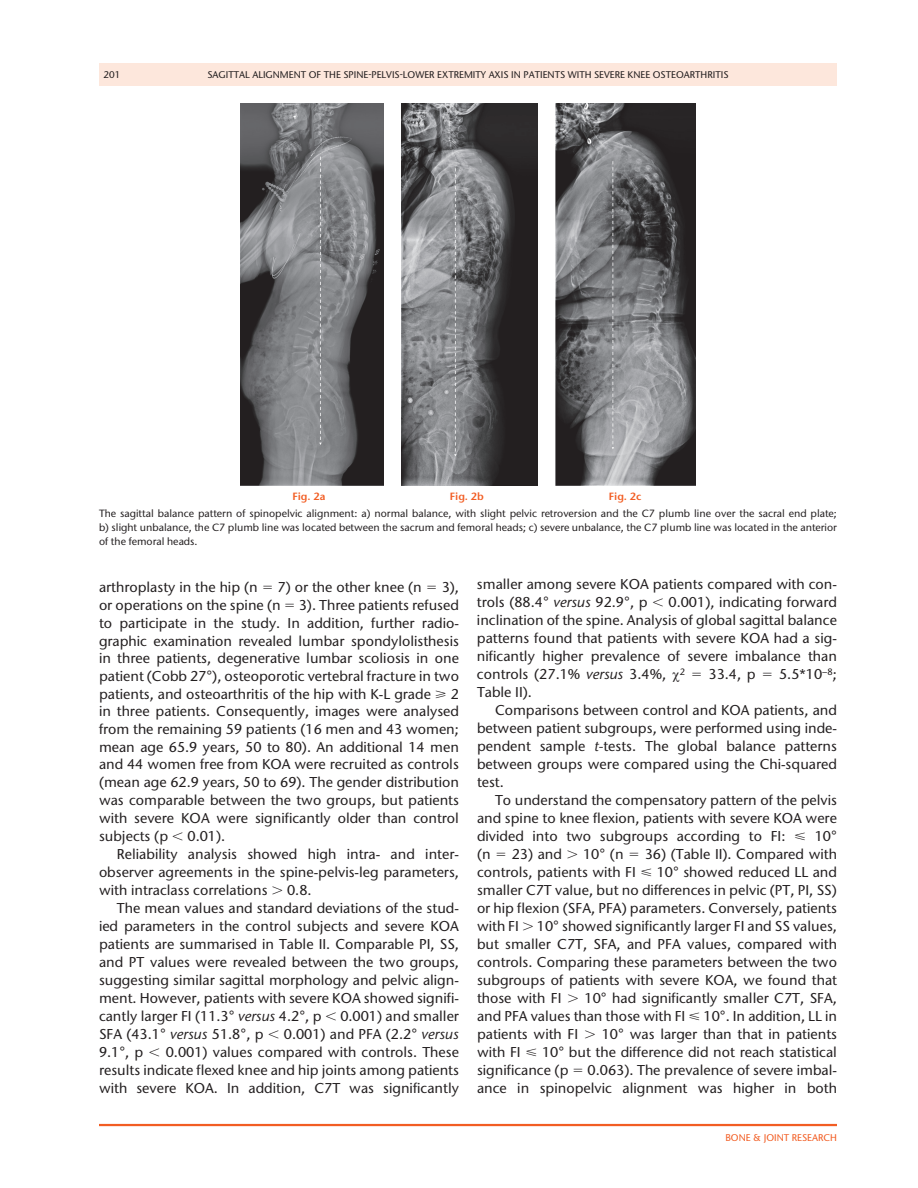
<style>
.page{position:relative;width:918px;height:1188px;background:#fff}
.page>*{position:absolute;margin:0;border:0;box-sizing:border-box;transform-origin:0 0}
.t1{font:500 14.25px/18px "Stone Sans ITC Pro";color:#231f20;text-align:justify}
.t2{font:500 10.5px/13.5px "Stone Sans ITC Pro";color:#231f20;text-align:justify}
.t3{font:600 10.5px "Stone Sans ITC Pro";color:#f25d23}
.t4{font:500 9.75px "Stone Sans ITC Pro";color:#231f20}
.t5{font:500 9.75px "Stone Sans ITC Pro";color:#f25d23}
.s1{font-style:italic}
</style>
<div class="page">
<div style="left:99px;top:63px;width:738px;height:23px;background:#fde7dc"></div>
<hr style="left:99px;top:1124px;width:738px;height:2px;background:#f25d23">
<img style="left:240px;top:104px;width:143px;height:382px">
<img style="left:401px;top:104px;width:136px;height:382px">
<img style="left:555px;top:104px;width:141px;height:382px">
<p class="t4" style="left:104px;top:68px;width:18px">201</p>
<p class="t4" style="left:207px;top:68px;width:522px">Sagittal alignment of the spine-pelvis-lower extremity axis in patients with severe knee osteoarthritis</p>
<p class="t3" style="left:292px;top:489px;width:35px">Fig. 2a</p>
<p class="t3" style="left:450px;top:489px;width:36px">Fig. 2b</p>
<p class="t3" style="left:609px;top:489px;width:34px">Fig. 2c</p>
<p class="t2" style="left:99px;top:507px;width:740px">The sagittal balance pattern of spinopelvic alignment: a) normal balance, with slight pelvic retroversion and the C7 plumb line over the sacral end plate; b) slight unbalance, the C7 plumb line was located between the sacrum and femoral heads; c) severe unbalance, the C7 plumb line was located in the anterior of the femoral heads.</p>
<p class="t1" style="left:99px;top:578px;width:160px">arthroplasty in the hip (n</p>
<p class="t1" style="left:278px;top:578px;width:146px">7) or the other knee (n</p>
<p class="t1" style="left:442px;top:578px;width:19px">3),</p>
<p class="t1" style="left:99px;top:596px;width:183px">or operations on the spine (n</p>
<p class="t1" style="left:99px;top:596px;width:362px;text-indent:200px">3). Three patients refused to participate in the study. I n addition, further radio&shy;graphic examination revealed lumbar spondylolisthesis in three patients, degenerative lumbar scoliosis in one patient (Cobb 27°), osteoporotic vertebral fracture in two patients, and osteoarthritis of the hip with K-L grade ⩾ 2 in three patients. Consequently, images were analysed from the remaining 59 patients (16 men and 43 women; mean age 65.9 years, 50 to 80). An additional 14 men and 44 women free from KOA were recruited as controls (mean age 62.9 years, 50 to 69). The gender distribution was comparable between the two groups, but patients with severe KOA were significantly older than control subjects (p</p>
<p class="t1" style="left:188px;top:827px;width:39px">0.01).</p>
<p class="t1" style="left:117px;top:845px;width:343px">Reliability analysis showed high intra- and inter-</p>
<p class="t1" style="left:99px;top:863px;width:362px">observer agreements in the spine-pelvis-leg parameters,</p>
<p class="t1" style="left:99px;top:881px;width:170px">with intraclass correlations</p>
<p class="t1" style="left:287px;top:881px;width:26px">0.8.</p>
<p class="t1" style="left:117px;top:899px;width:343px">The mean values and standard deviations of the stud-</p>
<p class="t1" style="left:99px;top:917px;width:361px">ied parameters in the control subjects and severe KOA</p>
<p class="t1" style="left:99px;top:935px;width:362px">patients are summarised in Table II . Comparable PI, SS,</p>
<p class="t1" style="left:99px;top:953px;width:362px">and PT values were revealed between the two groups,</p>
<p class="t1" style="left:99px;top:971px;width:361px">suggesting similar sagittal morphology and pelvic align-</p>
<p class="t1" style="left:99px;top:989px;width:361px">ment. H owever, patients with severe KOA showed signifi-</p>
<p class="t1" style="left:99px;top:1007px;width:224px">cantly larger FI (11.3° <span class="s1">versus</span> 4.2°, p</p>
<p class="t1" style="left:340px;top:1007px;width:120px">0.001) and smaller</p>
<p class="t1" style="left:99px;top:1025px;width:166px">SFA (43.1° <span class="s1">versus</span> 51.8°, p</p>
<p class="t1" style="left:284px;top:1025px;width:177px">0.001) and PFA (2.2° <span class="s1">versus</span></p>
<p class="t1" style="left:99px;top:1043px;width:46px">9.1°, p</p>
<p class="t1" style="left:99px;top:1043px;width:362px;text-indent:67px">0.001) values compared with controls. These results indicate flexed knee and hip joints among patients with severe KOA. I n addition, C7T was significantly</p>
<p class="t1" style="left:477px;top:575px;width:361px">smaller among severe KOA patients compared with con&shy;trols (88.4° <span class="s1">versus</span> 92.9°, p</p>
<p class="t1" style="left:477px;top:593px;width:362px;text-indent:192px">0.001), indicating forward inclination of the spine. Analysis of global sagittal balance patterns found that patients with severe KOA had a sig&shy;nificantly higher prevalence of severe imbalance than controls (27.1% <span class="s1">versus</span> 3.4%, <sup>2</sup></p>
<p class="t1" style="left:709px;top:665px;width:49px">33.4, p</p>
<p class="t1" style="left:779px;top:665px;width:59px">5.5*10<sup>−8</sup>;</p>
<p class="t1" style="left:477px;top:683px;width:57px">Table II).</p>
<p class="t1" style="left:495px;top:701px;width:344px">Comparisons between control and KOA patients, and</p>
<p class="t1" style="left:477px;top:719px;width:361px">between patient subgroups, were performed using inde-</p>
<p class="t1" style="left:477px;top:737px;width:362px">pendent sample <span class="s1">t-</span>tests. The global balance patterns</p>
<p class="t1" style="left:477px;top:755px;width:361px">between groups were compared using the Chi-squared</p>
<p class="t1" style="left:477px;top:773px;width:28px">test.</p>
<p class="t1" style="left:495px;top:791px;width:344px">To understand the compensatory pattern of the pelvis</p>
<p class="t1" style="left:477px;top:809px;width:361px">and spine to knee flexion, patients with severe KOA were</p>
<p class="t1" style="left:477px;top:827px;width:361px">divided into two subgroups according to FI : ⩽ 10°</p>
<p class="t1" style="left:477px;top:845px;width:15px">(n</p>
<p class="t1" style="left:512px;top:845px;width:52px">23) and</p>
<p class="t1" style="left:583px;top:845px;width:42px">10° (n</p>
<p class="t1" style="left:477px;top:845px;width:362px;text-indent:168px">36) (Table II). Compared with controls, patients with FI ⩽ 10° showed reduced LL and smaller C7T value, but no differences in pelvic (PT, PI, SS) or hip flexion (SFA, PFA) parameters. Conversely, patients with FI</p>
<p class="t1" style="left:477px;top:917px;width:362px;text-indent:60px">10° showed significantly larger FI and SS values, but smaller C7T, SFA, and PFA values, compared with controls. Comparing these parameters between the two subgroups of patients with severe KOA, we found that those with FI</p>
<p class="t1" style="left:477px;top:989px;width:361px;text-indent:108px">10° had significantly smaller C7T, SFA, and PFA values than those with FI ⩽ 10°. I n addition, LL in patients with FI</p>
<p class="t1" style="left:477px;top:1025px;width:362px;text-indent:125px">10° was larger than that in patients with FI ⩽ 10° but the difference did not reach statistical significance (p</p>
<p class="t1" style="left:477px;top:1061px;width:362px;text-align:right">0.063). The prevalence of severe imbal-<br>ance in spinopelvic alignment was higher in both</p>
<p class="t5" style="left:725px;top:1132px;width:13px">BONE</p>
<p class="t5" style="left:753px;top:1132px;width:20px">&amp; JOINT</p>
<p class="t5" style="left:792px;top:1132px;width:45px">RESEARCH</p>
</div>
